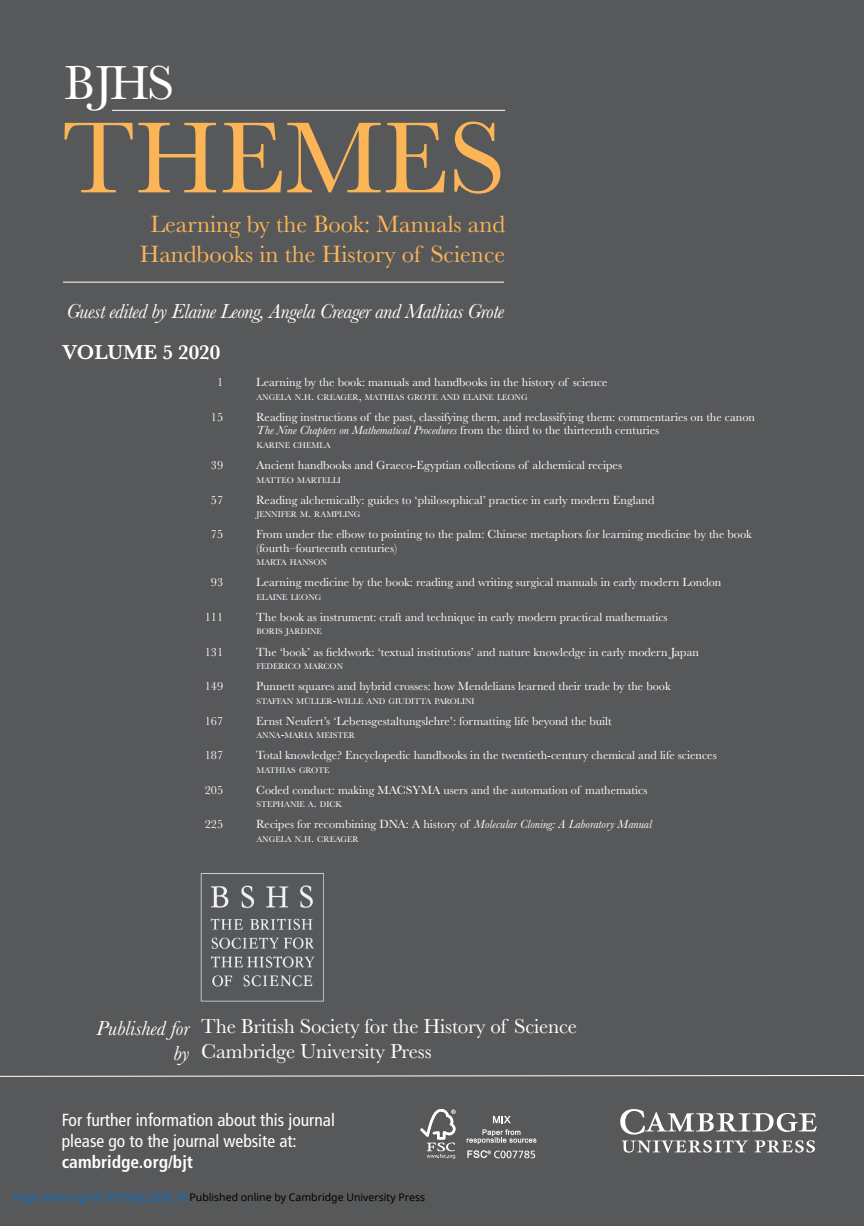
<style>
.page{position:relative;width:864px;height:1226px;background:#fff}
.page>*{position:absolute;margin:0;border:0;box-sizing:border-box;transform-origin:0 0}
.t1{font:105px "Baskerville";color:#fbb557}
.t2{font:49.52px "Baskerville";color:#fff}
.t3{font:24.5px/29.4px "Baskerville";color:#fbb557;text-align:center}
.t4{font:italic 21px/41.1px "Baskerville";letter-spacing:-.025em;color:#fff}
.t5{font:21px/25.2px "Baskerville";letter-spacing:-.01em;color:#fff}
.t6{font:italic 21px/25.2px "Baskerville";color:#fff;text-align:right}
.t7{font:condensed 17.5px/21px "Frutiger LT Std";color:#fff}
.t8{font:12.25px/13.5px "Baskerville";color:#fff}
.t9{font:10.5px "Noto Sans";color:#000}
.t10{font:8.58px "Baskerville";color:#fff}
.s1{font-weight:600;font-style:normal}
.s2{font-size:12.25px}
.s3{font-style:italic}
.s4{font-weight:700}
.s5{color:#0172cf}
</style>
<div class="page">
<div style="left:0;top:0;width:863px;height:1225px;background:#57585a"></div>
<hr style="left:63px;top:282px;width:441px;height:1px;background:#fff">
<hr style="left:112px;top:110px;width:393px;height:1px;background:#fff">
<img style="left:200px;top:873px;width:123px;height:128px">
<svg style="left:0;top:1075px;width:863px;height:2px;background:#aaabac"></svg>
<svg style="left:620px;top:1109px;width:196px;height:43px"></svg>
<svg style="left:420px;top:1109px;width:35px;height:49px"></svg>
<svg style="left:493px;top:1115px;width:17px;height:8px"></svg>
<svg style="left:466px;top:1129px;width:70px;height:14px"></svg>
<svg style="left:467px;top:1150px;width:68px;height:8px"></svg>
<p class="t2" style="left:64px;top:54px;width:111px">BJHS</p>
<p class="t1" style="left:62px;top:98px;width:444px">THEMES</p>
<p class="t3" style="left:140px;top:209px;width:367px">Learning by the Book: Manuals and<br>Handbooks in the History of Science</p>
<p class="t4" style="left:62px;top:291px;width:443px">Guest edited by Elaine Leong, Angela Creager and Mathias Grote<br><span class="s1">VOLUME 5 2020</span></p>
<p class="t8" style="left:217px;top:375px;width:8px">1</p>
<p class="t8" style="left:256px;top:375px;width:353px">Learning by the book: manuals and handbooks in the history of science</p>
<p class="t10" style="left:256px;top:392px;width:272px">ANGELA N<span class="s2">.</span>H<span class="s2">.</span> CREAGER<span class="s2">,</span> MATHIAS GROTE AND ELAINE LEONG</p>
<p class="t8" style="left:211px;top:410px;width:14px">15</p>
<p class="t8" style="left:256px;top:410px;width:500px">Reading instructions of the past, classifying them, and reclassifying them: commentaries on the canon<br><span class="s3">The Nine Chapters on Mathematical Procedures</span> from the third to the thirteenth centuries</p>
<p class="t10" style="left:256px;top:440px;width:75px">KARINE CHEMLA</p>
<p class="t8" style="left:211px;top:458px;width:14px">39</p>
<p class="t8" style="left:256px;top:458px;width:367px">Ancient handbooks and Graeco-Egyptian collections of alchemical recipes</p>
<p class="t10" style="left:256px;top:475px;width:86px">MATTEO MARTELLI</p>
<p class="t8" style="left:211px;top:493px;width:14px">57</p>
<p class="t8" style="left:256px;top:493px;width:399px">Reading alchemically: guides to ‘philosophical’ practice in early modern England</p>
<p class="t10" style="left:256px;top:509px;width:105px">JENNIFER M<span class="s2">.</span> RAMPLING</p>
<p class="t8" style="left:211px;top:527px;width:14px">75</p>
<p class="t8" style="left:256px;top:527px;width:497px">From under the elbow to pointing to the palm: Chinese metaphors for learning medicine by the book (fourth–fourteenth centuries)</p>
<p class="t10" style="left:256px;top:557px;width:72px">MARTA HANSON</p>
<p class="t8" style="left:211px;top:575px;width:14px">93</p>
<p class="t8" style="left:256px;top:575px;width:466px">Learning medicine by the book: reading and writing surgical manuals in early modern London</p>
<p class="t10" style="left:256px;top:592px;width:66px">ELAINE LEONG</p>
<p class="t8" style="left:205px;top:610px;width:20px">111</p>
<p class="t8" style="left:256px;top:610px;width:413px">The book as instrument: craft and technique in early modern practical mathematics</p>
<p class="t10" style="left:256px;top:626px;width:67px">BORIS JARDINE</p>
<p class="t8" style="left:205px;top:644px;width:20px">131</p>
<p class="t8" style="left:256px;top:644px;width:444px">The ‘book’ as fieldwork: ‘textual institutions’ and nature knowledge in early modern Japan</p>
<p class="t10" style="left:256px;top:661px;width:88px">FEDERICO MARCON</p>
<p class="t8" style="left:205px;top:679px;width:20px">149</p>
<p class="t8" style="left:256px;top:679px;width:415px">Punnett squares and hybrid crosses: how Mendelians learned their trade by the book</p>
<p class="t10" style="left:256px;top:696px;width:219px">STAFFAN MÜLLER<span class="s2">-</span>WILLE AND GIUDITTA PAROLINI</p>
<p class="t8" style="left:205px;top:714px;width:20px">167</p>
<p class="t8" style="left:256px;top:714px;width:357px">Ernst Neufert’s ‘Lebensgestaltungslehre’: formatting life beyond the built</p>
<p class="t10" style="left:256px;top:730px;width:100px">ANNA<span class="s2">-</span>MARIA MEISTER</p>
<p class="t8" style="left:205px;top:748px;width:20px">187</p>
<p class="t8" style="left:256px;top:748px;width:462px">Total knowledge? Encyclopedic handbooks in the twentieth-century chemical and life sciences</p>
<p class="t10" style="left:256px;top:765px;width:74px">MATHIAS GROTE</p>
<p class="t8" style="left:205px;top:783px;width:20px">205</p>
<p class="t8" style="left:256px;top:783px;width:392px">Coded conduct: making MACSYMA users and the automation of mathematics</p>
<p class="t10" style="left:256px;top:799px;width:87px">STEPHANIE A<span class="s2">.</span> DICK</p>
<p class="t8" style="left:205px;top:817px;width:20px">225</p>
<p class="t8" style="left:256px;top:817px;width:397px">Recipes for recombining DNA: A history of <span class="s3">Molecular Cloning: A Laboratory Manual</span></p>
<p class="t10" style="left:256px;top:834px;width:104px">ANGELA N<span class="s2">.</span>H<span class="s2">.</span> CREAGER</p>
<p class="t6" style="left:97px;top:1015px;width:94px">Published for by</p>
<p class="t5" style="left:201px;top:1013px;width:377px">The British Society for the History of Science<br>Cambridge University Press</p>
<p class="t7" style="left:62px;top:1110px;width:274px">For further information about this journal please go to the journal website at: <span class="s4">cambridge.org/bjt</span></p>
<p class="t9" style="left:14px;top:1189px;width:413px"><span class="s5">https://doi.org/10.1017/bjt.2020.16</span> Published online by Cambridge University Press</p>
</div>
